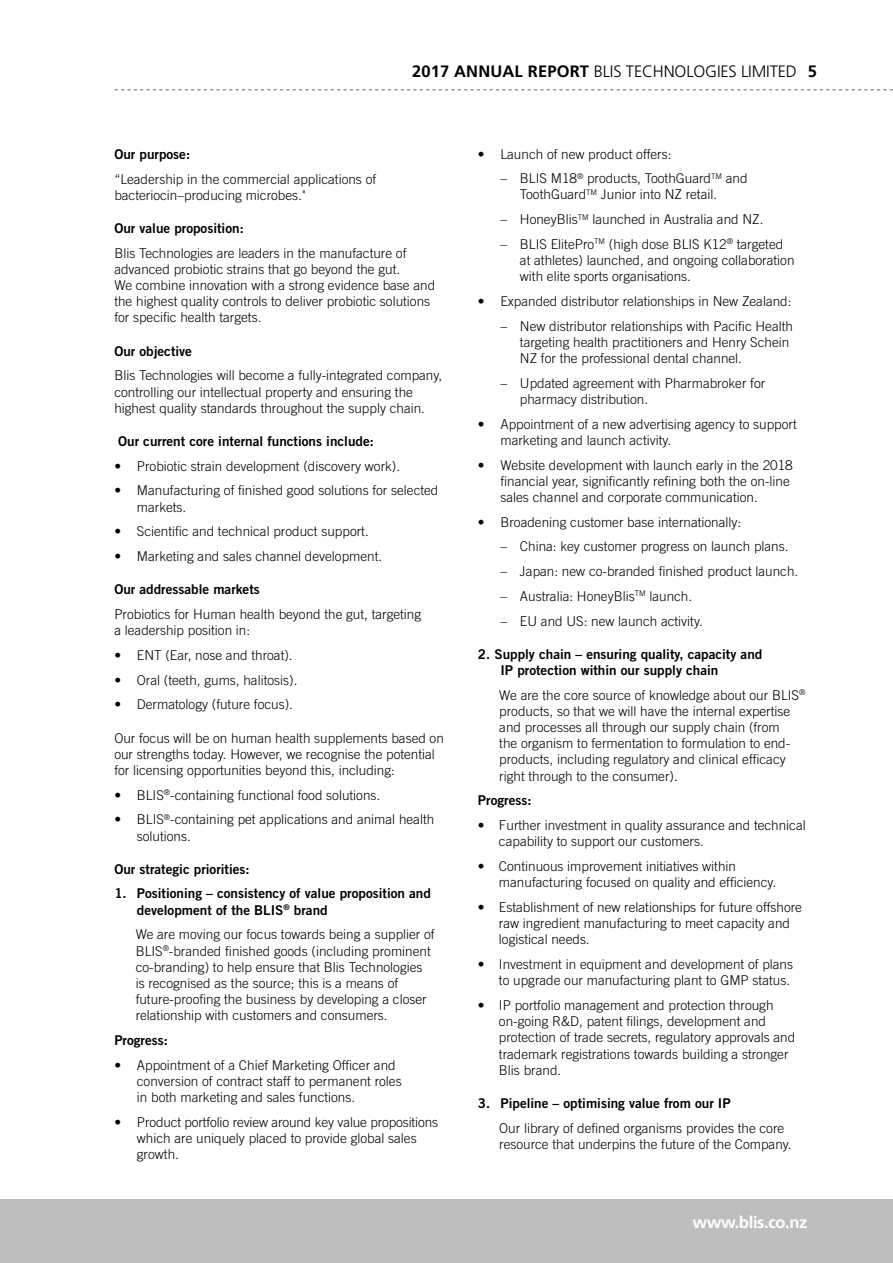
<style>
.page{position:relative;width:893px;height:1263px;background:#fff}
.page>*{position:absolute;margin:0;border:0;box-sizing:border-box;transform-origin:0 0}
.t1{font:300 16.5px "Frutiger";letter-spacing:-.01em;color:#000}
.t2{font:700 16.5px "Frutiger";letter-spacing:-.02em;color:#fff}
.t3{font:300 13.5px/16.2px "Trade Gothic";color:#000}
.t4{font:13.5px/16.2px "Trade Gothic Bold Two";color:#000}
.s1{font-weight:700}
</style>
<div class="page">
<svg style="left:115px;top:90px;width:778px;height:1px"></svg>
<div style="left:0;top:1199px;width:893px;height:64px;background:#bcbec0"></div>
<p class="t1" style="left:412px;top:62px;width:406px"><span class="s1">2017 ANNUAL REPORT</span> BLIS TECHNOLOGIES LIMITED <span class="s1">5</span></p>
<p class="t4" style="left:114px;top:146px;width:77px">Our purpose:</p>
<p class="t3" style="left:114px;top:170px;width:263px">“Leadership in the commercial applications of bacteriocin–producing microbes."</p>
<p class="t4" style="left:114px;top:220px;width:131px">Our value proposition:</p>
<p class="t3" style="left:114px;top:245px;width:322px">Blis Technologies are leaders in the manufacture of advanced probiotic strains that go beyond the gut.<br>We combine innovation with a strong evidence base and the highest quality controls to deliver probiotic solutions for specific health targets.</p>
<p class="t4" style="left:114px;top:343px;width:79px">Our objective</p>
<p class="t3" style="left:114px;top:367px;width:329px">Blis Technologies will become a fully-integrated company, controlling our intellectual property and ensuring the highest quality standards throughout the supply chain.</p>
<p class="t4" style="left:118px;top:433px;width:257px">Our current core internal functions include:</p>
<p class="t3" style="left:114px;top:458px;width:287px">• Probiotic strain development (discovery work).</p>
<p class="t3" style="left:137px;top:482px;width:303px;text-indent:-23px">• Manufacturing of finished good solutions for selected markets.</p>
<p class="t3" style="left:114px;top:523px;width:256px">• Scientific and technical product support.</p>
<p class="t3" style="left:114px;top:548px;width:269px">• Marketing and sales channel development.</p>
<p class="t4" style="left:114px;top:581px;width:147px">Our addressable markets</p>
<p class="t3" style="left:114px;top:606px;width:308px">Probiotics for Human health beyond the gut, targeting a leadership position in:</p>
<p class="t3" style="left:114px;top:647px;width:180px">• ENT (Ear, nose and throat).</p>
<p class="t3" style="left:114px;top:671px;width:185px">• Oral (teeth, gums, halitosis).</p>
<p class="t3" style="left:114px;top:696px;width:180px">• Dermatology (future focus).</p>
<p class="t3" style="left:114px;top:729px;width:331px">Our focus will be on human health supplements based on our strengths today. However, we recognise the potential for licensing opportunities beyond this, including:</p>
<p class="t3" style="left:114px;top:786px;width:267px">• BLIS<sup>®</sup>-containing functional food solutions.</p>
<p class="t3" style="left:137px;top:811px;width:299px;text-indent:-23px">• BLIS<sup>®</sup>-containing pet applications and animal health solutions.</p>
<p class="t4" style="left:114px;top:860px;width:137px">Our strategic priorities:</p>
<p class="t4" style="left:137px;top:885px;width:295px;text-indent:-23px">1. Positioning – consistency of value proposition and development of the BLIS<sup>®</sup> brand</p>
<p class="t3" style="left:136px;top:926px;width:301px">We are moving our focus towards being a supplier of BLIS<sup>®</sup>-branded finished goods (including prominent co-branding) to help ensure that Blis Technologies is recognised as the source; this is a means of future-proofing the business by developing a closer relationship with customers and consumers.</p>
<p class="t4" style="left:114px;top:1032px;width:55px">Progress:</p>
<p class="t3" style="left:137px;top:1057px;width:266px;text-indent:-23px">• Appointment of a Chief Marketing Officer and conversion of contract staff to permanent roles in both marketing and sales functions.</p>
<p class="t3" style="left:137px;top:1114px;width:303px;text-indent:-23px">• Product portfolio review around key value propositions which are uniquely placed to provide global sales growth.</p>
<p class="t3" style="left:478px;top:145px;width:195px">• Launch of new product offers:</p>
<p class="t3" style="left:520px;top:170px;width:229px;text-indent:-19px">– BLIS M18<sup>®</sup> products, ToothGuard<sup>TM</sup> and<br>ToothGuard<sup>TM</sup> Junior into NZ retail.</p>
<p class="t3" style="left:500px;top:211px;width:264px">– HoneyBlis<sup>TM</sup> launched in Australia and NZ.</p>
<p class="t3" style="left:520px;top:236px;width:276px;text-indent:-19px">– BLIS ElitePro<sup>TM</sup> (high dose BLIS K12<sup>®</sup> targeted at athletes) launched, and ongoing collaboration with elite sports organisations.</p>
<p class="t3" style="left:478px;top:293px;width:315px">• Expanded distributor relationships in New Zealand:</p>
<p class="t3" style="left:520px;top:318px;width:275px;text-indent:-19px">– New distributor relationships with Pacific Health targeting health practitioners and Henry Schein<br>NZ for the professional dental channel.</p>
<p class="t3" style="left:520px;top:375px;width:247px;text-indent:-19px">– Updated agreement with Pharmabroker for pharmacy distribution.</p>
<p class="t3" style="left:500px;top:416px;width:298px;text-indent:-23px">• Appointment of a new advertising agency to support marketing and launch activity.</p>
<p class="t3" style="left:500px;top:456px;width:294px;text-indent:-23px">• Website development with launch early in the 2018 financial year, significantly refining both the on-line sales channel and corporate communication.</p>
<p class="t3" style="left:478px;top:514px;width:265px">• Broadening customer base internationally:</p>
<p class="t3" style="left:500px;top:538px;width:290px">– China: key customer progress on launch plans.</p>
<p class="t3" style="left:500px;top:563px;width:299px">– Japan: new co-branded finished product launch.</p>
<p class="t3" style="left:500px;top:588px;width:193px">– Australia: HoneyBlis<sup>TM</sup> launch.</p>
<p class="t3" style="left:500px;top:612px;width:204px">– EU and US: new launch activity.</p>
<p class="t4" style="left:500px;top:646px;width:263px;text-indent:-23px">2. Supply chain – ensuring quality, capacity and<br>IP protection within our supply chain</p>
<p class="t3" style="left:499px;top:687px;width:308px">We are the core source of knowledge about our BLIS<sup>® </sup>products, so that we will have the internal expertise and processes all through our supply chain (from<br>the organism to fermentation to formulation to end&shy;products, including regulatory and clinical efficacy right through to the consumer).</p>
<p class="t4" style="left:478px;top:792px;width:55px">Progress:</p>
<p class="t3" style="left:499px;top:817px;width:308px;text-indent:-21px">• Further investment in quality assurance and technical capability to support our customers.</p>
<p class="t3" style="left:499px;top:858px;width:279px;text-indent:-21px">• Continuous improvement initiatives within manufacturing focused on quality and efficiency.</p>
<p class="t3" style="left:499px;top:899px;width:305px;text-indent:-21px">• Establishment of new relationships for future offshore raw ingredient manufacturing to meet capacity and logistical needs.</p>
<p class="t3" style="left:478px;top:956px;width:317px;text-align:right">• Investment in equipment and development of plans to upgrade our manufacturing plant to GMP status.</p>
<p class="t3" style="left:499px;top:997px;width:298px;text-indent:-21px">• IP portfolio management and protection through on-going R&amp;D, patent filings, development and protection of trade secrets, regulatory approvals and trademark registrations towards building a stronger Blis brand.</p>
<p class="t4" style="left:478px;top:1095px;width:254px">3. Pipeline – optimising value from our IP</p>
<p class="t3" style="left:499px;top:1119px;width:294px">Our library of defined organisms provides the core resource that underpins the future of the Company.</p>
<p class="t2" style="left:693px;top:1212px;width:116px">www.blis.co.nz</p>
</div>
